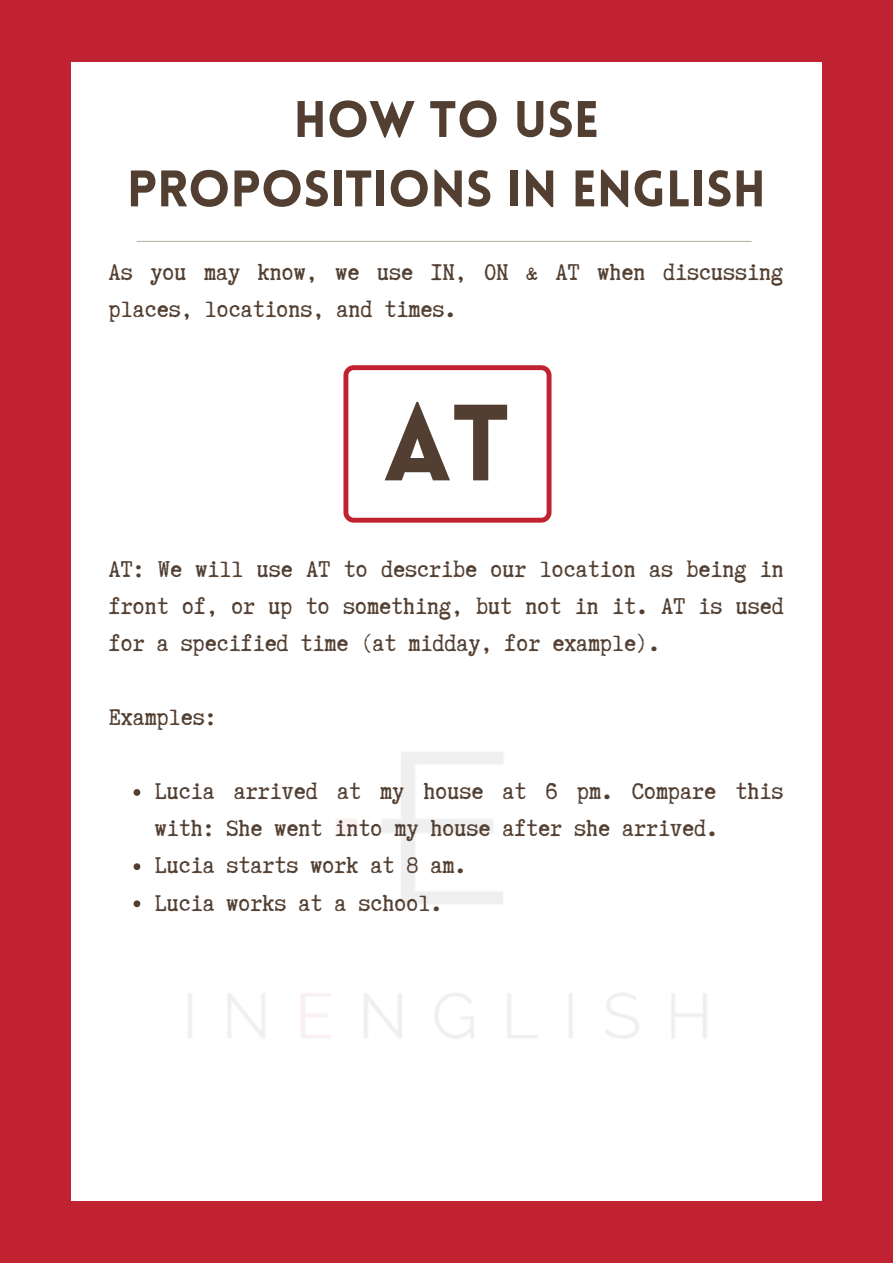
<style>
.page{position:relative;width:893px;height:1264px;background:#fff}
.page>*{position:absolute;margin:0;border:0;box-sizing:border-box;transform-origin:0 0}
.t1{font:900 105.9px "Lovelo";color:#523f31}
.t2{font:900 50.25px/69.3px "Lovelo";color:#523f31;text-align:center}
.t3{font:27px/37px "Truetypewriter Polygl OTT";color:#523f31}
</style>
<div class="page">
<div style="left:0;top:0;width:892px;height:1262px;background:#c02231"></div>
<div style="left:71px;top:62px;width:750px;height:1138px;background:#fff"></div>
<hr style="left:137px;top:241px;width:614px;height:1px;background:#bbb3a9">
<img style="left:133px;top:752px;width:574px;height:286px">
<svg style="left:134px;top:789px;width:6px;height:6px"></svg>
<svg style="left:134px;top:863px;width:6px;height:7px"></svg>
<svg style="left:134px;top:900px;width:6px;height:7px"></svg>
<svg style="left:343px;top:365px;width:208px;height:157px"></svg>
<h2 class="t2" style="left:127px;top:90px;width:640px">HOW TO USE<br>PROPOSITIONS IN ENGLISH</h2>
<p class="t3" style="left:109px;top:253px;width:675px">As you may know, we use IN, ON &amp; AT when discussing places, locations, and times.</p>
<h1 class="t1" style="left:383px;top:401px;width:129px">AT</h1>
<p class="t3" style="left:109px;top:550px;width:676px;text-align:justify">AT: We will use AT to describe our location as being in front of, or up to something, but not in it. AT is used for a specified time (at midday, for example).</p>
<p class="t3" style="left:109px;top:698px;width:109px">Examples:</p>
<p class="t3" style="left:155px;top:772px;width:630px">Lucia arrived at my house at 6 pm. Compare this with: She went into my house after she arrived.<br>Lucia starts work at 8 am.<br>Lucia works at a school.</p>
</div>
